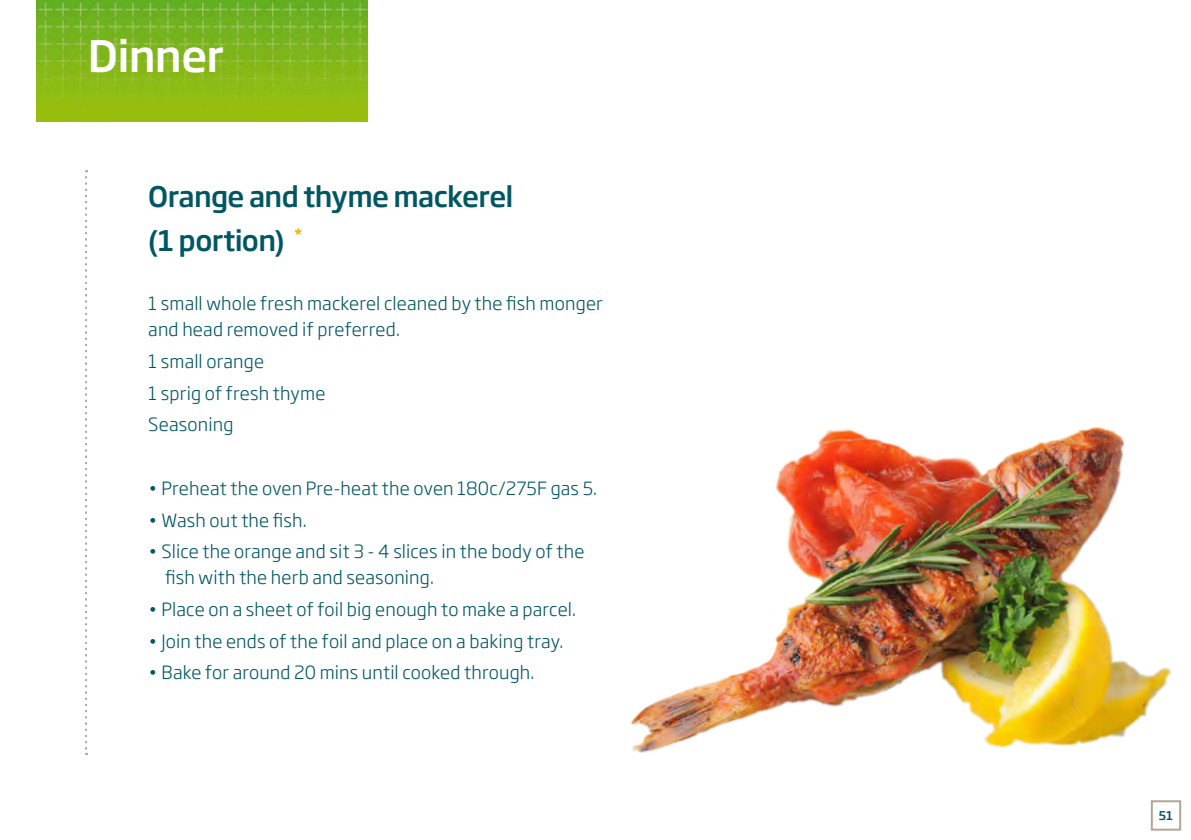
<style>
.page{position:relative;width:1191px;height:840px;background:#fff}
.page>*{position:absolute;margin:0;border:0;box-sizing:border-box;transform-origin:0 0}
.t1{font:500 42.6px "Soho Gothic Pro";letter-spacing:-.02em;color:#fff}
.t2{font:500 28px/44px "Soho Gothic Pro";letter-spacing:-.025em;color:#005763}
.t3{font:300 18px/26px "Soho Gothic Pro";letter-spacing:.01em;color:#005763}
.t4{font:500 12px "Soho Gothic Pro";color:#005763}
</style>
<div class="page">
<div style="left:1150px;top:799px;width:31px;height:31px;border:2px solid #b4a597"></div>
<img style="left:36px;top:0;width:331px;height:121px">
<img style="left:630px;top:426px;width:552px;height:388px">
<svg style="left:85px;top:170px;width:2px;height:584px"></svg>
<h1 class="t1" style="left:88px;top:22px;width:137px">Dinner</h1>
<h2 class="t2" style="left:148px;top:172px;width:367px">Orange and thyme mackerel (1 portion) <sup>*</sup></h2>
<p class="t3" style="left:148px;top:289px;width:456px">1 small whole fresh mackerel cleaned by the fish monger and head removed if preferred.</p>
<p class="t3" style="left:148px;top:344px;width:179px;line-height:31.6px">1 small orange<br>1 sprig of fresh thyme<br>Seasoning</p>
<p class="t3" style="left:148px;top:474px;width:450px">• Preheat the oven Pre-heat the oven 180c/275F gas 5.</p>
<p class="t3" style="left:148px;top:505px;width:160px">• Wash out the fish.</p>
<p class="t3" style="left:165px;top:537px;width:421px;text-indent:-17px">• Slice the orange and sit 3 - 4 slices in the body of the fish with the herb and seasoning.</p>
<p class="t3" style="left:148px;top:595px;width:429px">• Place on a sheet of foil big enough to make a parcel.</p>
<p class="t3" style="left:148px;top:626px;width:416px">• Join the ends of the foil and place on a baking tray.</p>
<p class="t3" style="left:148px;top:658px;width:387px">• Bake for around 20 mins until cooked through.</p>
<p class="t4" style="left:1158px;top:805px;width:16px">51</p>
</div>
